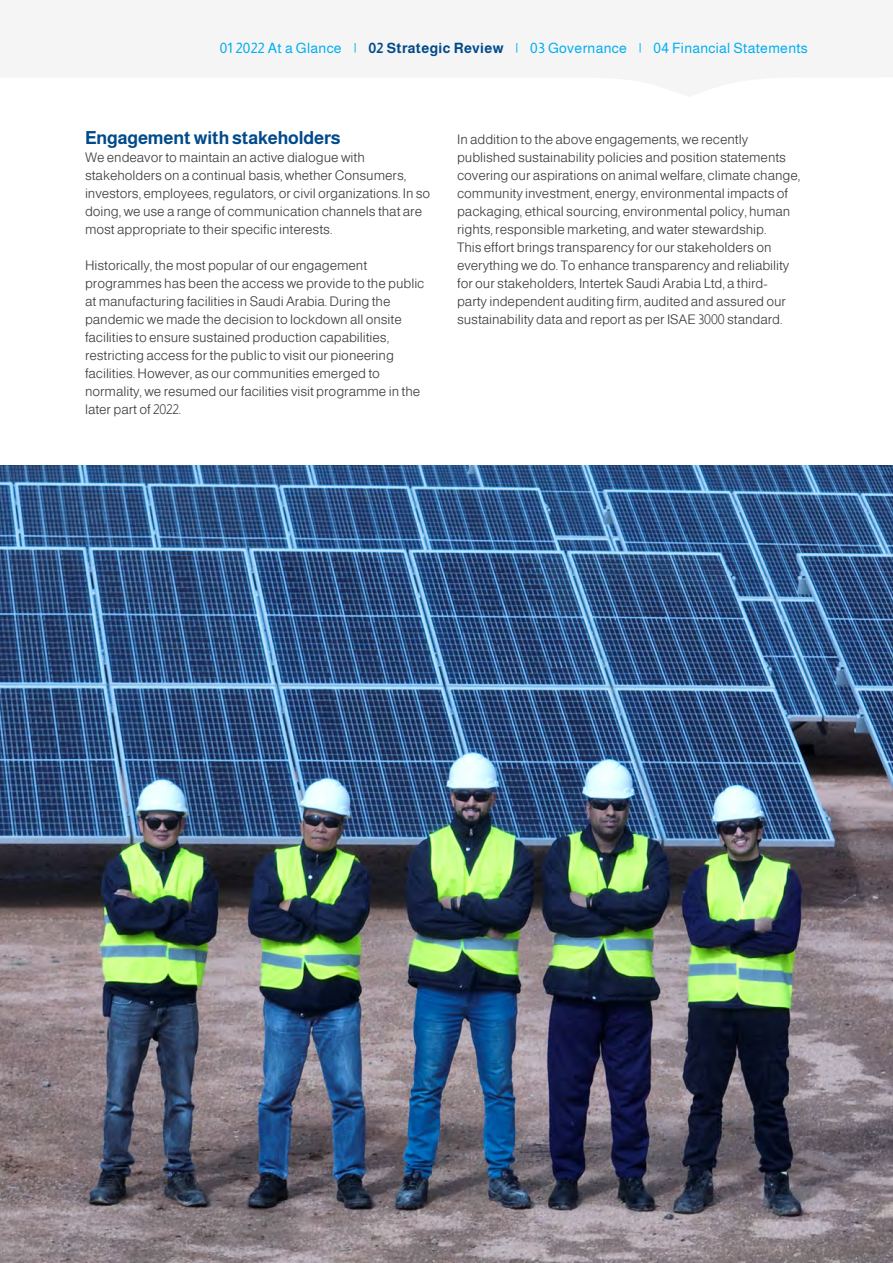
<style>
.page{position:relative;width:893px;height:1263px;background:#fff}
.page>*{position:absolute;margin:0;border:0;box-sizing:border-box;transform-origin:0 0}
.Heading_Governance{font:700 18px "Almarai";letter-spacing:-.01em;color:#004a8b}
.t1{font:14.25px "Almarai";letter-spacing:.02em;color:#00aeef}
.Body_Governance{font:300 13.5px/18px "Almarai";letter-spacing:-.005em;color:#3e3e3f}
.s1{font-weight:700;color:#004a8b}
</style>
<div class="page">
<img style="left:0;top:465px;width:893px;height:798px">
<p class="t1" style="left:220px;top:37px;width:590px">01 2022 At a Glance | <span class="s1">02 Strategic Review</span> | 03 Governance | 04 Financial Statements</p>
<p class="Heading_Governance" style="left:85px;top:124px;width:257px">Engagement with stakeholders</p>
<p class="Body_Governance" style="left:85px;top:148px;width:347px">We endeavor to maintain an active dialogue with stakeholders on a continual basis, whether Consumers, investors, employees, regulators, or civil organizations. In so doing, we use a range of communication channels that are most appropriate to their specific interests.</p>
<p class="Body_Governance" style="left:85px;top:256px;width:341px">Historically, the most popular of our engagement programmes has been the access we provide to the public at manufacturing facilities in Saudi Arabia. During the pandemic we made the decision to lockdown all onsite facilities to ensure sustained production capabilities, restricting access for the public to visit our pioneering facilities. However, as our communities emerged to normality, we resumed our facilities visit programme in the later part of 2022.</p>
<p class="Body_Governance" style="left:457px;top:130px;width:345px">In addition to the above engagements, we recently published sustainability policies and position statements covering our aspirations on animal welfare, climate change, community investment, energy, environmental impacts of packaging, ethical sourcing, environmental policy, human rights, responsible marketing, and water stewardship.<br>This effort brings transparency for our stakeholders on everything we do. To enhance transparency and reliability for our stakeholders, Intertek Saudi Arabia Ltd, a third&shy;party independent auditing firm, audited and assured our sustainability data and report as per ISAE 3000 standard.</p>
</div>
